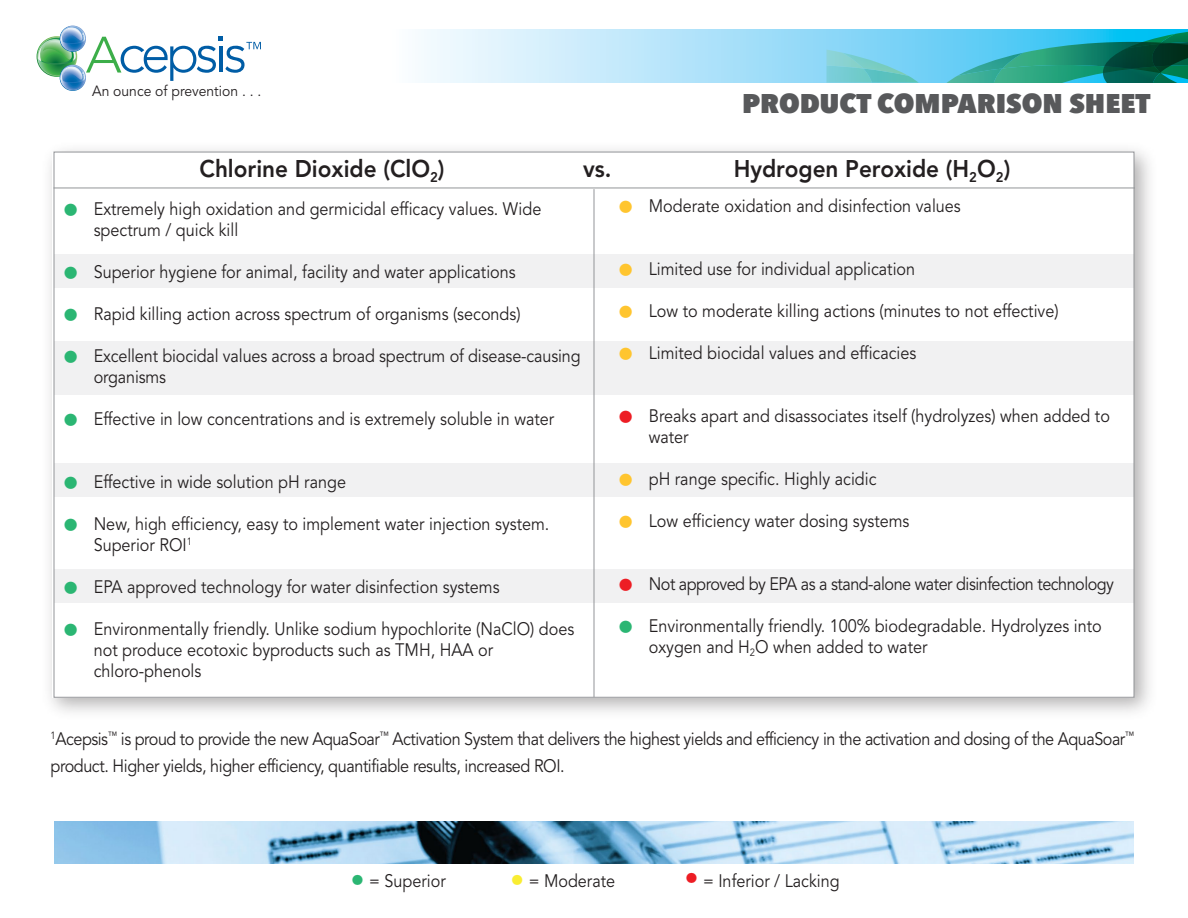
<style>
.page{position:relative;width:1188px;height:918px;background:#fff}
.page>*{position:absolute;margin:0;border:0;box-sizing:border-box;transform-origin:0 0}
.t1{font:800 27px "Avenir Next Condensed";color:#58595b;scale:1.2 1}
.t2{font:800 24px "Avenir";color:#231f20;scale:.94 1}
.t3{font:18px/21px "Avenir";color:#231f20;scale:.9 1}
.t4{font:18px/27px "Avenir";letter-spacing:-.03em;color:#231f20;scale:.9 1}
.t5{font:14.85px "Avenir";color:#231f20;scale:.94 1}
.s1{font-size:34.5px;color:#2bb673}
.s2{font-size:34.5px;color:#ffc52f}
.s3{font-size:34.5px;color:#ed1d24}
.s4{font-size:28.5px;color:#2bb673}
.s5{font-size:28.5px;color:#f9ed32}
.s6{font-size:28.5px;color:#ed1d24}
</style>
<div class="page">
<img style="left:49px;top:149px;width:1101px;height:563px">
<div style="left:53px;top:152px;width:1081px;height:545px;background:#fff"></div>
<div style="left:54px;top:254px;width:1080px;height:34px;background:#f1f1f2"></div>
<div style="left:54px;top:341px;width:1080px;height:53px;background:#f1f1f2"></div>
<div style="left:54px;top:463px;width:1080px;height:34px;background:#f1f1f2"></div>
<div style="left:54px;top:569px;width:1080px;height:34px;background:#f1f1f2"></div>
<svg style="left:37px;top:26px;width:224px;height:65px"></svg>
<hr style="left:594px;top:189px;width:1px;height:508px;background:#939598">
<svg style="left:421px;top:30px;width:519px;height:53px;background:#b9e6fa"></svg>
<svg style="left:940px;top:30px;width:248px;height:53px;background:#299c9e"></svg>
<svg style="left:826px;top:50px;width:93px;height:33px;background:#76cedb"></svg>
<img style="left:54px;top:822px;width:1080px;height:42px">
<hr style="left:54px;top:188px;width:1081px;height:1px;background:#939598">
<p class="t5" style="left:92px;top:82px;width:181px">An ounce of prevention . . .</p>
<h1 class="t1" style="left:742px;top:86px;width:342px">PRODUCT COMPARISON SHEET</h1>
<h2 class="t2" style="left:200px;top:155px;width:262px">Chlorine Dioxide (ClO<sub>2</sub>)</h2>
<h2 class="t2" style="left:734px;top:155px;width:296px">Hydrogen Peroxide (H<sub>2</sub>O<sub>2</sub>)</h2>
<p class="t3" style="left:94px;top:199px;width:499px;text-indent:-32px"><span class="s1">•</span> Extremely high oxidation and germicidal efficacy values. Wide spectrum / quick kill</p>
<p class="t3" style="left:62px;top:262px;width:506px"><span class="s1">•</span> Superior hygiene for animal, facility and water applications</p>
<p class="t3" style="left:62px;top:304px;width:511px"><span class="s1">•</span> Rapid killing action across spectrum of organisms (seconds)</p>
<p class="t3" style="left:94px;top:346px;width:543px;text-indent:-32px"><span class="s1">•</span> Excellent biocidal values across a broad spectrum of disease-causing organisms</p>
<p class="t3" style="left:62px;top:409px;width:548px"><span class="s1">•</span> Effective in low concentrations and is extremely soluble in water</p>
<h2 class="t2" style="left:583px;top:155px;width:32px">vs.</h2>
<p class="t3" style="left:617px;top:196px;width:383px"><span class="s2">•</span> Moderate oxidation and disinfection values</p>
<p class="t3" style="left:617px;top:259px;width:333px"><span class="s2">•</span> Limited use for individual application</p>
<p class="t3" style="left:617px;top:301px;width:492px"><span class="s2">•</span> Low to moderate killing actions (minutes to not effective)</p>
<p class="t3" style="left:617px;top:343px;width:334px"><span class="s2">•</span> Limited biocidal values and efficacies</p>
<p class="t3" style="left:649px;top:406px;width:514px;text-indent:-32px"><span class="s3">•</span> Breaks apart and disassociates itself (hydrolyzes) when added to water</p>
<p class="t3" style="left:617px;top:469px;width:290px"><span class="s2">•</span> pH range specific. Highly acidic</p>
<p class="t3" style="left:617px;top:511px;width:326px"><span class="s2">•</span> Low efficiency water dosing systems</p>
<p class="t3" style="left:62px;top:472px;width:317px"><span class="s1">•</span> Effective in wide solution pH range</p>
<p class="t3" style="left:94px;top:514px;width:508px;text-indent:-32px"><span class="s1">•</span> New, high efficiency, easy to implement water injection system.<br>Superior ROI<sup>1</sup></p>
<p class="t3" style="left:62px;top:577px;width:488px"><span class="s1">•</span> EPA approved technology for water disinfection systems</p>
<p class="t3" style="left:94px;top:619px;width:536px;text-indent:-32px"><span class="s1">•</span> Environmentally friendly. Unlike sodium hypochlorite (NaClO) does not produce ecotoxic byproducts such as TMH, HAA or chloro-phenols</p>
<p class="t4" style="left:617px;top:571px;width:554px"><span class="s3">•</span> Not approved by EPA as a stand-alone water disinfection technology</p>
<p class="t3" style="left:649px;top:616px;width:505px;text-indent:-32px"><span class="s1">•</span> Environmentally friendly. 100% biodegradable. Hydrolyzes into oxygen and H<sub>2</sub>O when added to water</p>
<p class="t4" style="left:51px;top:726px;width:1206px"><sup>1</sup>Acepsis<sup>™</sup> is proud to provide the new AquaSoar<sup>™</sup> Activation System that delivers the highest yields and efficiency in the activation and dosing of the AquaSoar<sup>™ </sup>product. Higher yields, higher efficiency, quantifiable results, increased ROI.</p>
<p class="t3" style="left:351px;top:871px;width:107px"><span class="s4">•</span> = Superior</p>
<p class="t3" style="left:510px;top:871px;width:118px"><span class="s5">•</span> = Moderate</p>
<p class="t3" style="left:684px;top:871px;width:174px"><span class="s6">•</span> = Inferior / Lacking</p>
</div>
